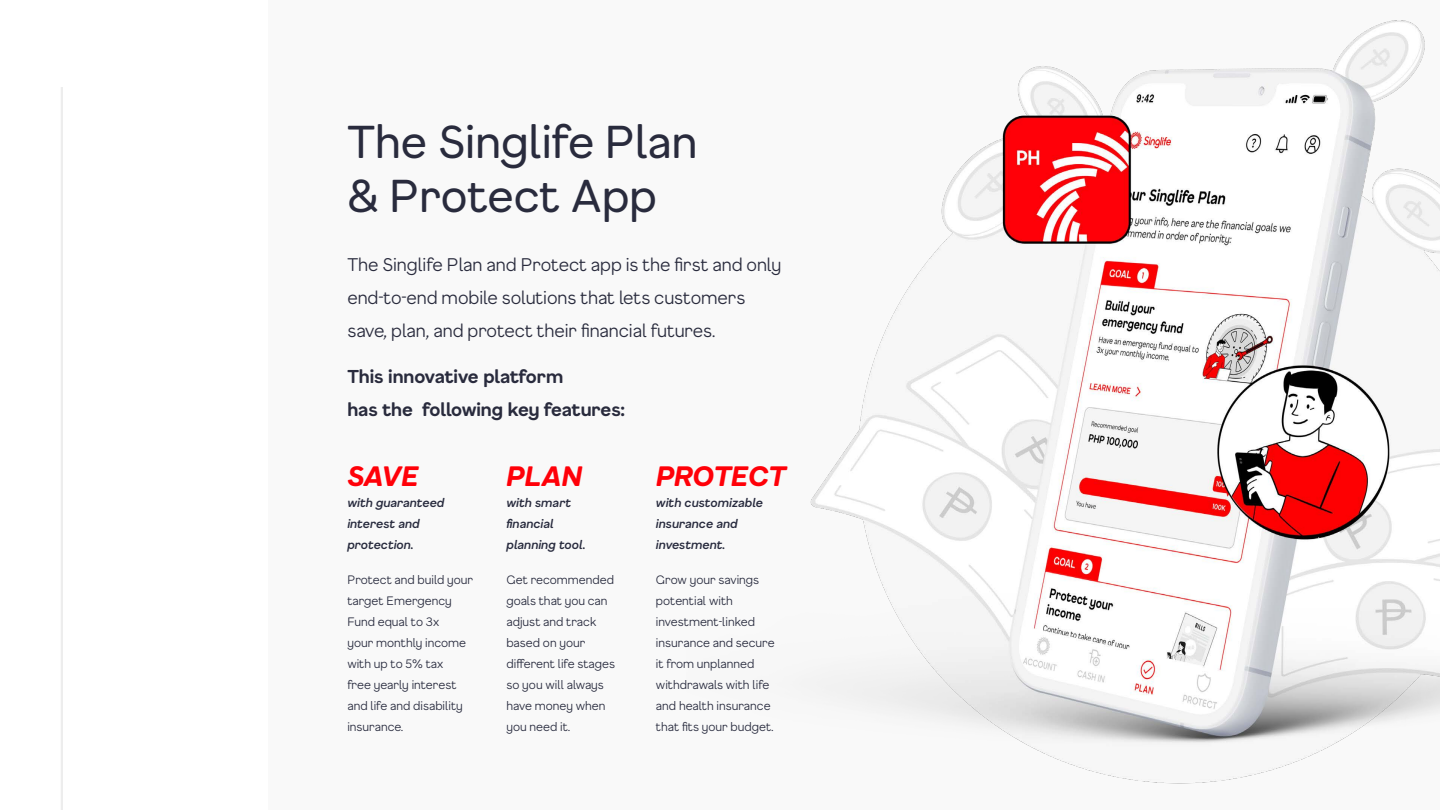
<style>
.page{position:relative;width:1440px;height:810px;background:#fff}
.page>*{position:absolute;margin:0;border:0;box-sizing:border-box;transform-origin:0 0}
.t1{font:45px/54px "F37 Gruffy Soft";color:#292b3d}
.t2{font:italic 800 27px "F37 Gruffy Soft";letter-spacing:-.015em;color:#ff0008}
.t3{font:300 18px/33px "F37 Gruffy Soft";letter-spacing:-.005em;color:#292b3d}
.t4{font:700 18px/33px "F37 Gruffy Soft";letter-spacing:-.005em;color:#292b3d}
.t5{font:300 12px/21px "F37 Gruffy Soft";color:#282b3e}
.t6{font:italic 500 12px/21px "F37 Gruffy Soft";color:#282b3e}
</style>
<div class="page">
<hr style="left:61px;top:87px;width:2px;height:723px;background:#ededed">
<div style="left:268px;top:0;width:1172px;height:810px;background:#f9f9f9"></div>
<img style="left:810px;top:20px;width:630px;height:764px">
<h1 class="t1" style="left:347px;top:114px;width:351px">The Singlife Plan &amp; Protect App</h1>
<h3 class="t3" style="left:347px;top:247px;width:436px">The Singlife Plan and Protect app is the first and only end-to-end mobile solutions that lets customers save, plan, and protect their financial futures.</h3>
<h3 class="t4" style="left:347px;top:360px;width:279px">This innovative platform<br>has the following key features:</h3>
<h2 class="t2" style="left:347px;top:459px;width:73px">SAVE</h2>
<p class="t6" style="left:347px;top:492px;width:99px">with guaranteed interest and protection.</p>
<p class="t5" style="left:347px;top:569px;width:127px">Protect and build your target Emergency<br>Fund equal to 3x<br>your monthly income with up to 5% tax<br>free yearly interest and life and disability insurance.</p>
<h2 class="t2" style="left:507px;top:459px;width:77px">PLAN</h2>
<p class="t6" style="left:506px;top:492px;width:81px">with smart financial planning tool.</p>
<p class="t5" style="left:506px;top:569px;width:110px">Get recommended goals that you can adjust and track based on your different life stages so you will always have money when you need it.</p>
<h2 class="t2" style="left:656px;top:459px;width:132px">PROTECT</h2>
<p class="t6" style="left:656px;top:492px;width:109px">with customizable insurance and investment.</p>
<p class="t5" style="left:656px;top:569px;width:120px">Grow your savings potential with investment-linked insurance and secure it from unplanned withdrawals with life and health insurance that fits your budget.</p>
</div>
